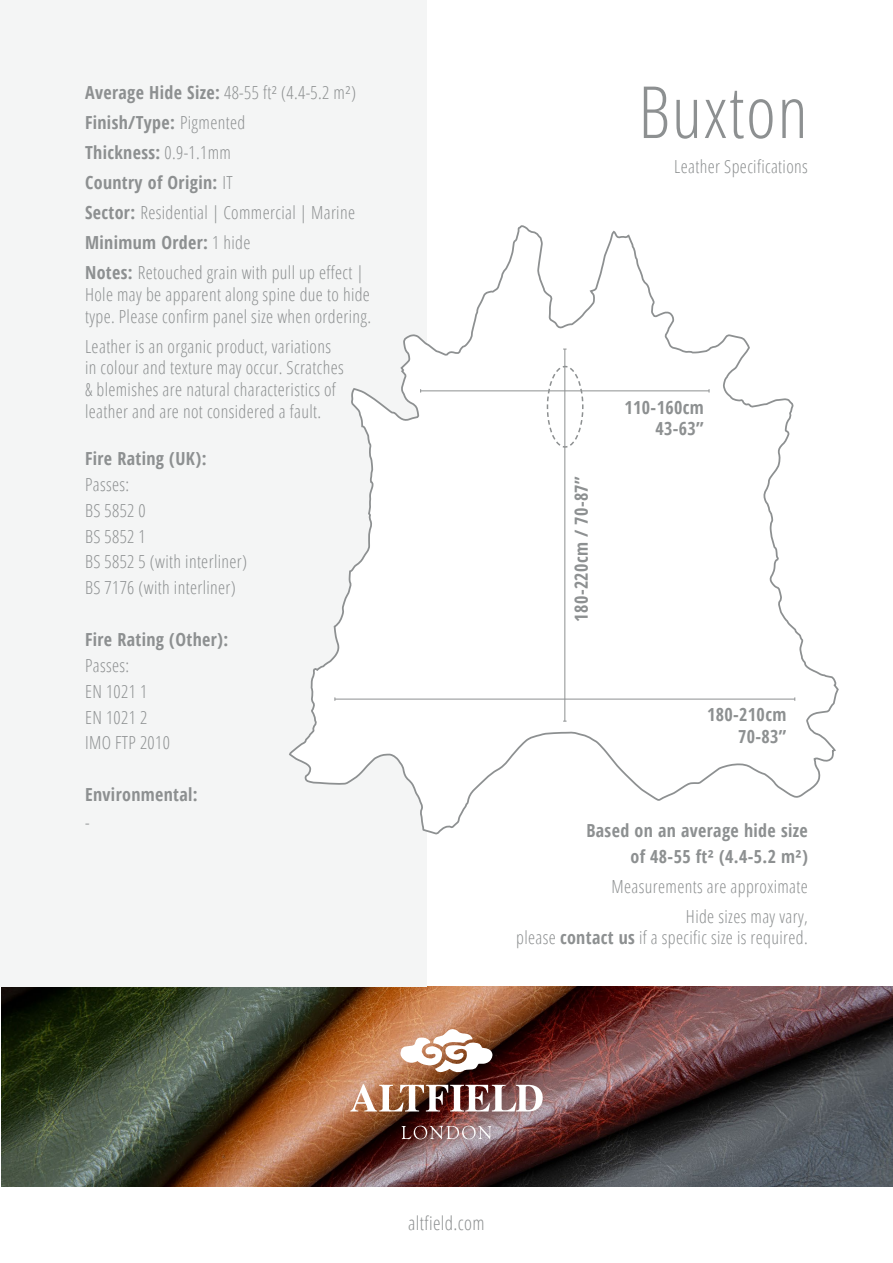
<style>
.page{position:relative;width:893px;height:1263px;background:#fff}
.page>*{position:absolute;margin:0;border:0;box-sizing:border-box;transform-origin:0 0}
.t1{font:300 condensed 72px "Open Sans";letter-spacing:.02em;color:#8d9091}
.t2{font:300 condensed 19.05px "Open Sans";letter-spacing:.02em;color:#8d9091}
.t3{font:300 condensed 18px/30.2px "Open Sans";letter-spacing:.02em;color:#8d9091}
.t4{font:700 condensed 18px/21.6px "Open Sans";letter-spacing:.02em;color:#8d9091;text-align:right}
.s1{font-weight:700}
</style>
<div class="page">
<img style="left:1px;top:986px;width:892px;height:200px">
<div style="left:0;top:0;width:427px;height:986px;background:#f4f5f5"></div>
<svg style="left:400px;top:1029px;width:92px;height:47px"></svg>
<img style="left:350px;top:1084px;width:193px;height:27px">
<svg style="left:402px;top:1126px;width:89px;height:13px"></svg>
<svg style="left:289px;top:225px;width:550px;height:610px"></svg>
<hr style="left:421px;top:390px;width:288px;height:1px;background:#8d9091">
<hr style="left:335px;top:699px;width:460px;height:1px;background:#8d9091">
<hr style="left:564px;top:349px;width:1px;height:372px;background:#8d9091">
<svg style="left:546px;top:365px;width:38px;height:83px"></svg>
<p class="t3" style="left:85px;top:77px;width:280px"><span class="s1">Average Hide Size:</span> 48-55 ft² (4.4-5.2 m²)<br><span class="s1">Finish/Type:</span> Pigmented<br><span class="s1">Thickness:</span> 0.9-1.1mm<br><span class="s1">Country of Origin:</span> IT<br><span class="s1">Sector:</span> Residential | Commercial | Marine<br><span class="s1">Minimum Order:</span> 1 hide<br><span class="s1">Notes:</span> Retouched grain with pull up effect |</p>
<p class="t3" style="left:85px;top:283px;width:288px;line-height:21.6px">Hole may be apparent along spine due to hide type. Please confirm panel size when ordering.</p>
<p class="t3" style="left:85px;top:335px;width:260px;line-height:21.6px">Leather is an organic product, variations in colour and texture may occur. Scratches &amp; blemishes are natural characteristics of leather and are not considered a fault.</p>
<p class="t4" style="left:85px;top:447px;width:123px">Fire Rating (UK):</p>
<p class="t3" style="left:85px;top:471px;width:164px;line-height:25.8px">Passes:<br>BS 5852 0<br>BS 5852 1<br>BS 5852 5 (with interliner)<br>BS 7176 (with interliner)</p>
<p class="t4" style="left:85px;top:628px;width:145px">Fire Rating (Other):</p>
<p class="t3" style="left:85px;top:652px;width:86px;line-height:25.8px">Passes:<br>EN 1021 1<br>EN 1021 2<br>IMO FTP 2010</p>
<p class="t4" style="left:85px;top:783px;width:114px">Environmental:</p>
<p class="t3" style="left:85px;top:807px;width:6px">-</p>
<h1 class="t1" style="left:638px;top:63px;width:171px">Buxton</h1>
<p class="t3" style="left:674px;top:150px;width:135px">Leather Specifications</p>
<p class="t4" style="left:570px;top:621px;width:147px;rotate:-90deg">180-220cm / 70-87”</p>
<p class="t4" style="left:624px;top:396px;width:81px">110-160cm<br>43-63”</p>
<p class="t4" style="left:707px;top:704px;width:81px">180-210cm<br>70-83”</p>
<p class="t4" style="left:586px;top:817px;width:223px;line-height:25.5px">Based on an average hide size of 48-55 ft² (4.4-5.2 m²)</p>
<p class="t3" style="left:612px;top:870px;width:198px;text-align:right">Measurements are approximate<br>Hide sizes may vary,</p>
<p class="t3" style="left:516px;top:922px;width:293px">please <span class="s1">contact us</span> if a specific size is required.</p>
<p class="t2" style="left:408px;top:1210px;width:78px">altfield.com</p>
</div>
